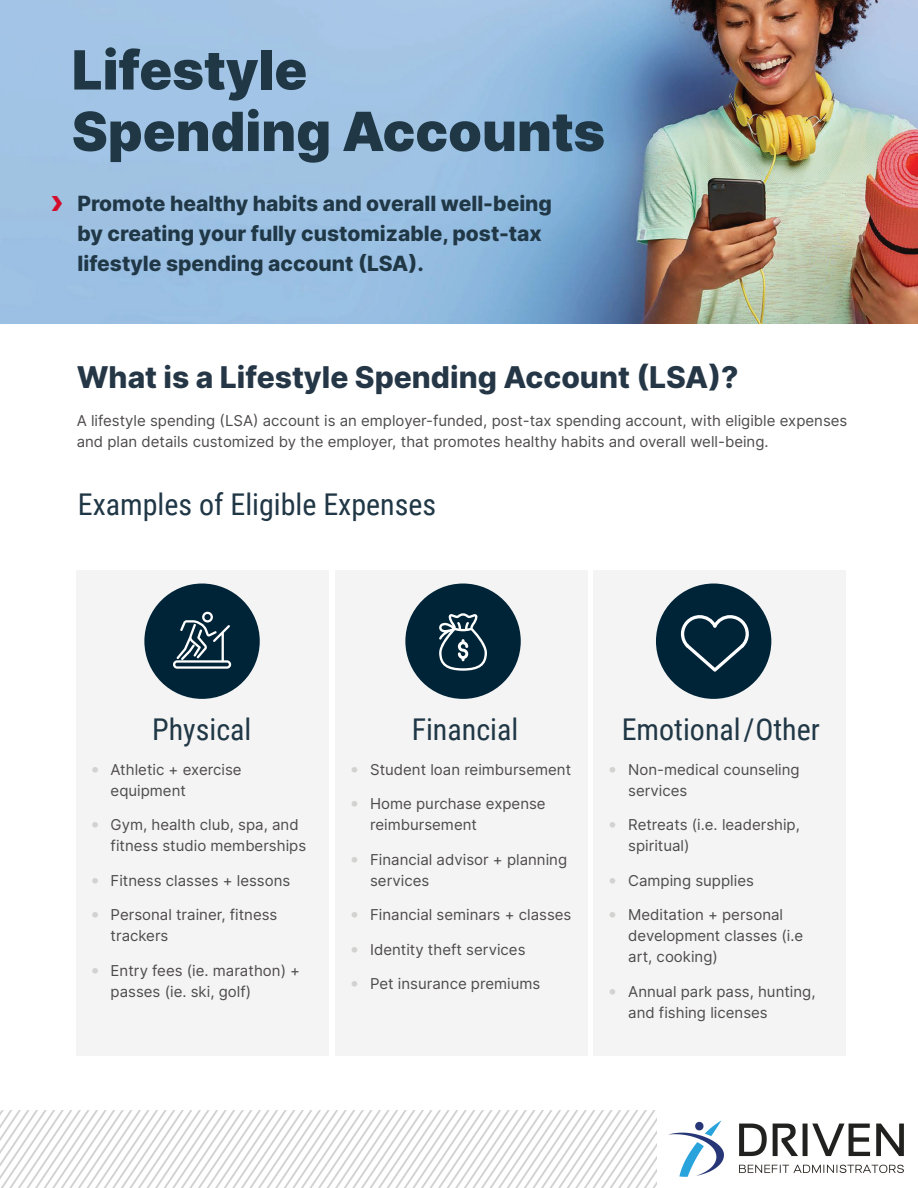
<style>
.page{position:relative;width:918px;height:1188px;background:#fff}
.page>*{position:absolute;margin:0;border:0;box-sizing:border-box;transform-origin:0 0}
.Hero_Headline_BLUE{font:900 54px/61.5px "Inter";color:#203746}
.Roboto_Callout_LARGE{font:30px "Roboto Condensed";color:#203746}
.Section_Header{font:800 30px "Inter";color:#253746}
.t1{font:800 21px/30px "Inter";color:#203746}
.Body{font:15px/21px "Inter";color:#4e4b4c}
.s1{font-family:"wex Chevron";font-weight:400;color:#d30d2b}
.s2{font-weight:500;font-size:18px;color:#d2d2d1}
</style>
<div class="page">
<svg style="left:0;top:1110px;width:657px;height:78px"></svg>
<img style="left:0;top:0;width:918px;height:324px">
<div style="left:76px;top:570px;width:252px;height:486px;background:#f4f4f4"></div>
<div style="left:336px;top:570px;width:252px;height:486px;background:#f4f4f4"></div>
<div style="left:594px;top:570px;width:252px;height:486px;background:#f4f4f4"></div>
<div style="left:656px;top:584px;width:115px;height:115px;background:#002437;border-radius:50%"></div>
<svg style="left:681px;top:615px;width:68px;height:57px"></svg>
<div style="left:405px;top:584px;width:116px;height:115px;background:#002437;border-radius:50%"></div>
<svg style="left:439px;top:613px;width:48px;height:58px"></svg>
<div style="left:144px;top:584px;width:116px;height:115px;background:#002437;border-radius:50%"></div>
<svg style="left:173px;top:612px;width:58px;height:57px"></svg>
<img style="left:668px;top:1120px;width:236px;height:57px">
<p class="Hero_Headline_BLUE" style="left:72px;top:37px;width:535px">Lifestyle<br>Spending Accounts</p>
<p class="t1" style="left:77px;top:188px;width:476px;text-indent:-27px"><span class="s1">b</span> Promote healthy habits and overall well-being by creating your fully customizable, post-tax lifestyle spending account (LSA).</p>
<p class="Section_Header" style="left:77px;top:355px;width:663px">What is a Lifestyle Spending Account (LSA)?</p>
<p class="Body" style="left:77px;top:410px;width:772px">A lifestyle spending (LSA) account is an employer-funded, post-tax spending account, with eligible expenses and plan details customized by the employer, that promotes healthy habits and overall well-being.</p>
<p class="Roboto_Callout_LARGE" style="left:78px;top:483px;width:360px">Examples of Eligible Expenses</p>
<p class="Roboto_Callout_LARGE" style="left:152px;top:709px;width:101px">Physical</p>
<p class="Body" style="left:111px;top:759px;width:132px;text-indent:-20px"><span class="s2">•</span> Athletic + exercise equipment</p>
<p class="Body" style="left:111px;top:814px;width:197px;text-indent:-20px"><span class="s2">•</span> Gym, health club, spa, and fitness studio memberships</p>
<p class="Body" style="left:90px;top:870px;width:201px"><span class="s2">•</span> Fitness classes + lessons</p>
<p class="Body" style="left:111px;top:904px;width:168px;text-indent:-20px"><span class="s2">•</span> Personal trainer, fitness trackers</p>
<p class="Body" style="left:111px;top:960px;width:191px;text-indent:-20px"><span class="s2">•</span> Entry fees (ie. marathon) + passes (ie. ski, golf)</p>
<p class="Roboto_Callout_LARGE" style="left:412px;top:709px;width:108px">Financial</p>
<p class="Body" style="left:350px;top:759px;width:223px"><span class="s2">•</span> Student loan reimbursement</p>
<p class="Body" style="left:370px;top:793px;width:177px;text-indent:-20px"><span class="s2">•</span> Home purchase expense reimbursement</p>
<p class="Body" style="left:370px;top:849px;width:199px;text-indent:-20px"><span class="s2">•</span> Financial advisor + planning services</p>
<p class="Body" style="left:350px;top:904px;width:223px"><span class="s2">•</span> Financial seminars + classes</p>
<p class="Body" style="left:350px;top:939px;width:177px"><span class="s2">•</span> Identity theft services</p>
<p class="Body" style="left:350px;top:973px;width:192px"><span class="s2">•</span> Pet insurance premiums</p>
<p class="Roboto_Callout_LARGE" style="left:622px;top:709px;width:200px">Emotional / Other</p>
<p class="Body" style="left:628px;top:759px;width:173px;text-indent:-20px"><span class="s2">•</span> Non-medical counseling services</p>
<p class="Body" style="left:628px;top:814px;width:173px;text-indent:-20px"><span class="s2">•</span> Retreats (i.e. leadership, spiritual)</p>
<p class="Body" style="left:608px;top:870px;width:147px"><span class="s2">•</span> Camping supplies</p>
<p class="Body" style="left:628px;top:904px;width:177px;text-indent:-20px"><span class="s2">•</span> Meditation + personal development classes (i.e art, cooking)</p>
<p class="Body" style="left:628px;top:981px;width:189px;text-indent:-20px"><span class="s2">•</span> Annual park pass, hunting, and fishing licenses</p>
</div>
